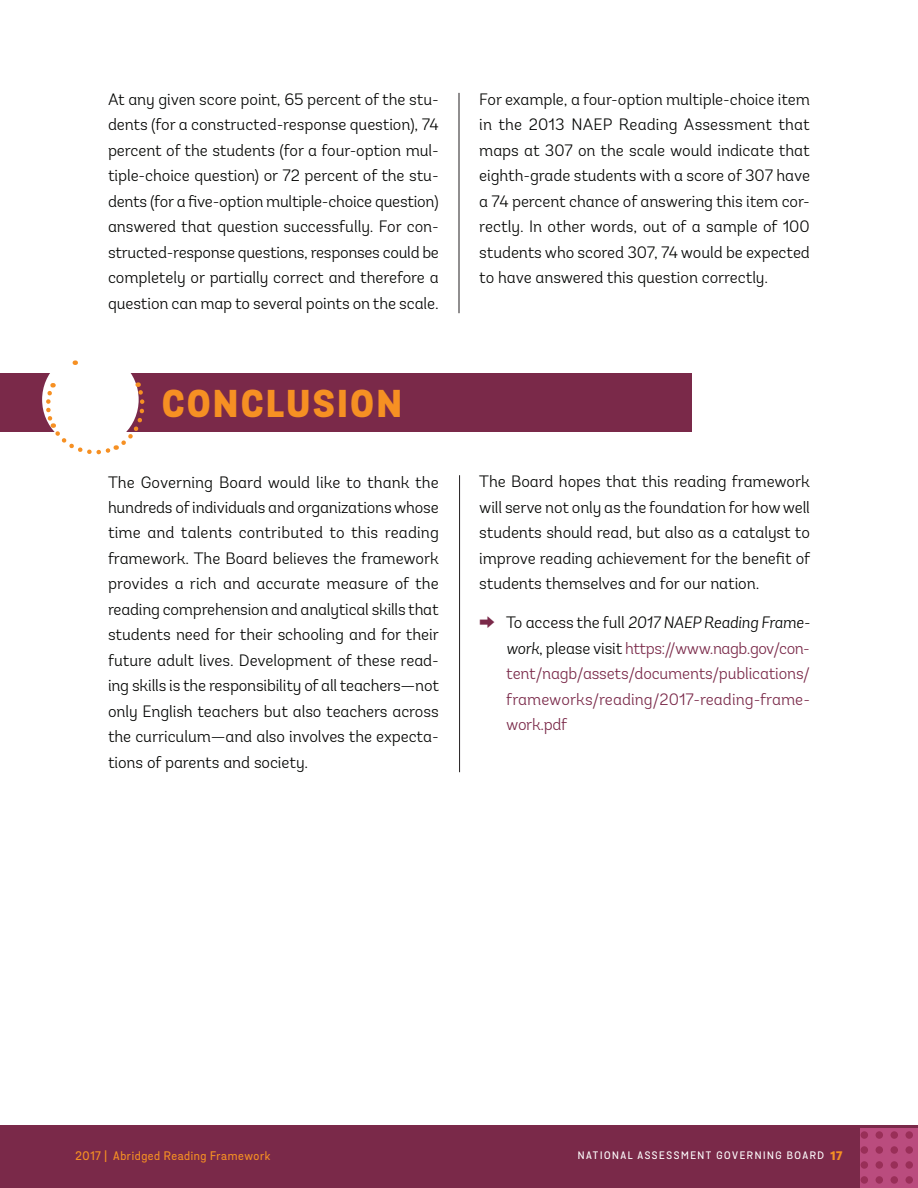
<style>
.page{position:relative;width:918px;height:1188px;background:#fff}
.page>*{position:absolute;margin:0;border:0;box-sizing:border-box;transform-origin:0 0}
.t1{font:800 37.5px "Grota Sans";letter-spacing:.075em;color:#f69023}
.t2{font:300 16.5px/25.5px "Andes";letter-spacing:-.005em;color:#040503;text-align:justify}
.t3{font:300 16.5px/25.5px "Andes";color:#7a2949;text-align:justify}
.t4{font:500 12px "Grota Sans";letter-spacing:.05em;color:#f69023}
.t5{font:800 12px "Grota Sans";color:#f69023}
.t6{font:500 10.5px "Grota Sans";letter-spacing:.15em;color:#fff}
.s1{color:#040503}
.s2{font-style:italic;color:#040503}
</style>
<div class="page">
<div style="left:0;top:1125px;width:918px;height:63px;background:#7a2949"></div>
<div style="left:861px;top:1176px;width:7px;height:8px;background:#992f58;border-radius:50%"></div>
<div style="left:876px;top:1176px;width:7px;height:8px;background:#992f58;border-radius:50%"></div>
<div style="left:891px;top:1176px;width:7px;height:8px;background:#992f58;border-radius:50%"></div>
<div style="left:905px;top:1176px;width:8px;height:8px;background:#992f58;border-radius:50%"></div>
<div style="left:861px;top:1161px;width:7px;height:8px;background:#992f58;border-radius:50%"></div>
<div style="left:876px;top:1161px;width:7px;height:8px;background:#992f58;border-radius:50%"></div>
<div style="left:891px;top:1161px;width:7px;height:8px;background:#992f58;border-radius:50%"></div>
<div style="left:905px;top:1161px;width:8px;height:8px;background:#992f58;border-radius:50%"></div>
<div style="left:861px;top:1146px;width:7px;height:8px;background:#992f58;border-radius:50%"></div>
<div style="left:876px;top:1146px;width:7px;height:8px;background:#992f58;border-radius:50%"></div>
<div style="left:891px;top:1146px;width:7px;height:8px;background:#992f58;border-radius:50%"></div>
<div style="left:905px;top:1146px;width:8px;height:8px;background:#992f58;border-radius:50%"></div>
<div style="left:861px;top:1131px;width:7px;height:8px;background:#992f58;border-radius:50%"></div>
<div style="left:876px;top:1131px;width:7px;height:8px;background:#992f58;border-radius:50%"></div>
<div style="left:891px;top:1131px;width:7px;height:8px;background:#992f58;border-radius:50%"></div>
<div style="left:905px;top:1131px;width:8px;height:8px;background:#992f58;border-radius:50%"></div>
<div style="left:0;top:374px;width:691px;height:58px;background:#7a2949"></div>
<hr style="left:459px;top:93px;width:1px;height:220px;background:#231f20">
<hr style="left:459px;top:475px;width:1px;height:297px;background:#231f20">
<div style="left:42px;top:351px;width:97px;height:97px;background:#fff;border-radius:50%"></div>
<svg style="left:47px;top:382px;width:98px;height:73px"></svg>
<p class="t2" style="left:108px;top:87px;width:332px">At any given score point, 65 percent of the stu&shy;dents (for a constructed-response question), 74 percent of the students (for a four-option mul&shy;tiple-choice question) or 72 percent of the stu&shy;dents (for a five-option multiple-choice question) answered that question successfully. For con&shy;structed-response questions, responses could be completely or partially correct and therefore a question can map to several points on the scale.</p>
<h2 class="t1" style="left:162px;top:380px;width:241px">CONCLUSION</h2>
<p class="t2" style="left:108px;top:469px;width:332px">The Governing Board would like to thank the hundreds of individuals and organizations whose time and talents contributed to this reading framework. The Board believes the framework provides a rich and accurate measure of the reading comprehension and analytical skills that students need for their schooling and for their future adult lives. Development of these read&shy;ing skills is the responsibility of all teachers—not only English teachers but also teachers across the curriculum—and also involves the expecta&shy;tions of parents and society.</p>
<p class="t2" style="left:479px;top:86px;width:332px">For example, a four-option multiple-choice item in the 2013 NAEP Reading Assessment that maps at 307 on the scale would indicate that eighth-grade students with a score of 307 have a 74 percent chance of answering this item cor&shy;rectly. In other words, out of a sample of 100 students who scored 307, 74 would be expected to have answered this question correctly.</p>
<p class="t2" style="left:479px;top:469px;width:333px">The Board hopes that this reading framework will serve not only as the foundation for how well students should read, but also as a catalyst to improve reading achievement for the benefit of students themselves and for our nation.</p>
<p class="t3" style="left:506px;top:610px;width:305px"><span class="s1">To access the full</span> <span class="s2">2017 NAEP Reading Frame&shy;work</span><span class="s1">, please visit</span> https://www.nagb.gov/con&shy;tent/nagb/assets/documents/publications/ frameworks/reading/2017-reading-frame&shy;work.pdf</p>
<p class="t4" style="left:76px;top:1149px;width:196px">2017 | Abridged Reading Framework</p>
<p class="t6" style="left:578px;top:1149px;width:248px">NATIONAL ASSESSMENT GOVERNING BOARD</p>
<p class="t5" style="left:831px;top:1148px;width:13px">17</p>
</div>
